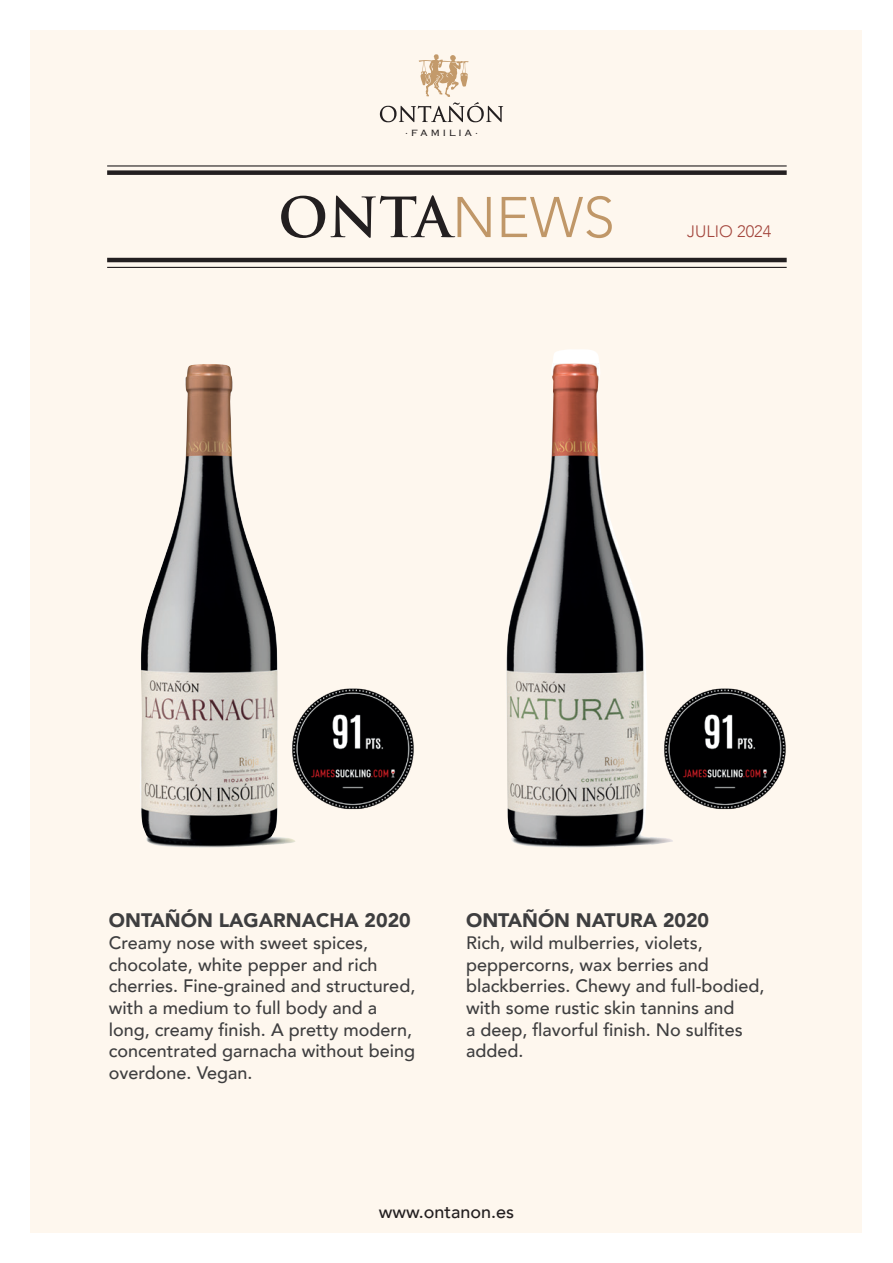
<style>
.page{position:relative;width:893px;height:1263px;background:#fff}
.page>*{position:absolute;margin:0;border:0;box-sizing:border-box;transform-origin:0 0}
.t1{font:700 54px "Trajan";color:#231f20}
.t2{font:900 19.5px "Avenir";color:#3e3e3f}
.t3{font:500 18px/21.6px "Avenir";color:#3e3e3f}
.t4{font:500 18px "Avenir";color:#231f20}
.t5{font:300 16.5px "Avenir";color:#a3453c}
.t6{font:300 11.7px "Copperplate";letter-spacing:.2em;color:#231f20}
.s1{font-family:"Avenir";font-weight:300;font-size:56.7px;color:#c09768}
</style>
<div class="page">
<div style="left:31px;top:31px;width:831px;height:1202px;background:#fef7ee"></div>
<svg style="left:380px;top:54px;width:123px;height:68px"></svg>
<hr style="left:107px;top:258px;width:680px;height:4px;background:#231f20">
<div style="left:107px;top:170px;width:680px;height:5px;background:#231f20"></div>
<hr style="left:107px;top:165px;width:680px;height:2px;background:#231f20">
<hr style="left:107px;top:267px;width:680px;height:1px;background:#231f20">
<img style="left:506px;top:349px;width:167px;height:498px">
<img style="left:140px;top:364px;width:155px;height:483px">
<img style="left:291px;top:684px;width:123px;height:128px">
<img style="left:663px;top:684px;width:123px;height:128px">
<p class="t6" style="left:405px;top:125px;width:75px">·FAMILIA·</p>
<h1 class="t1" style="left:278px;top:184px;width:338px">ONTA<span class="s1">NEWS</span></h1>
<p class="t5" style="left:687px;top:221px;width:86px">JULIO 2024</p>
<p class="t2" style="left:109px;top:904px;width:303px">ONTAÑÓN LAGARNACHA 2020</p>
<p class="t3" style="left:109px;top:931px;width:308px">Creamy nose with sweet spices, chocolate, white pepper and rich cherries. Fine-grained and structured, with a medium to full body and a long, creamy finish. A pretty modern, concentrated garnacha without being overdone. Vegan.</p>
<p class="t2" style="left:466px;top:904px;width:244px">ONTAÑÓN NATURA 2020</p>
<p class="t3" style="left:466px;top:931px;width:300px">Rich, wild mulberries, violets, peppercorns, wax berries and blackberries. Chewy and full-bodied, with some rustic skin tannins and<br>a deep, flavorful finish. No sulfites added.</p>
<p class="t4" style="left:379px;top:1196px;width:137px">www.ontanon.es</p>
</div>
